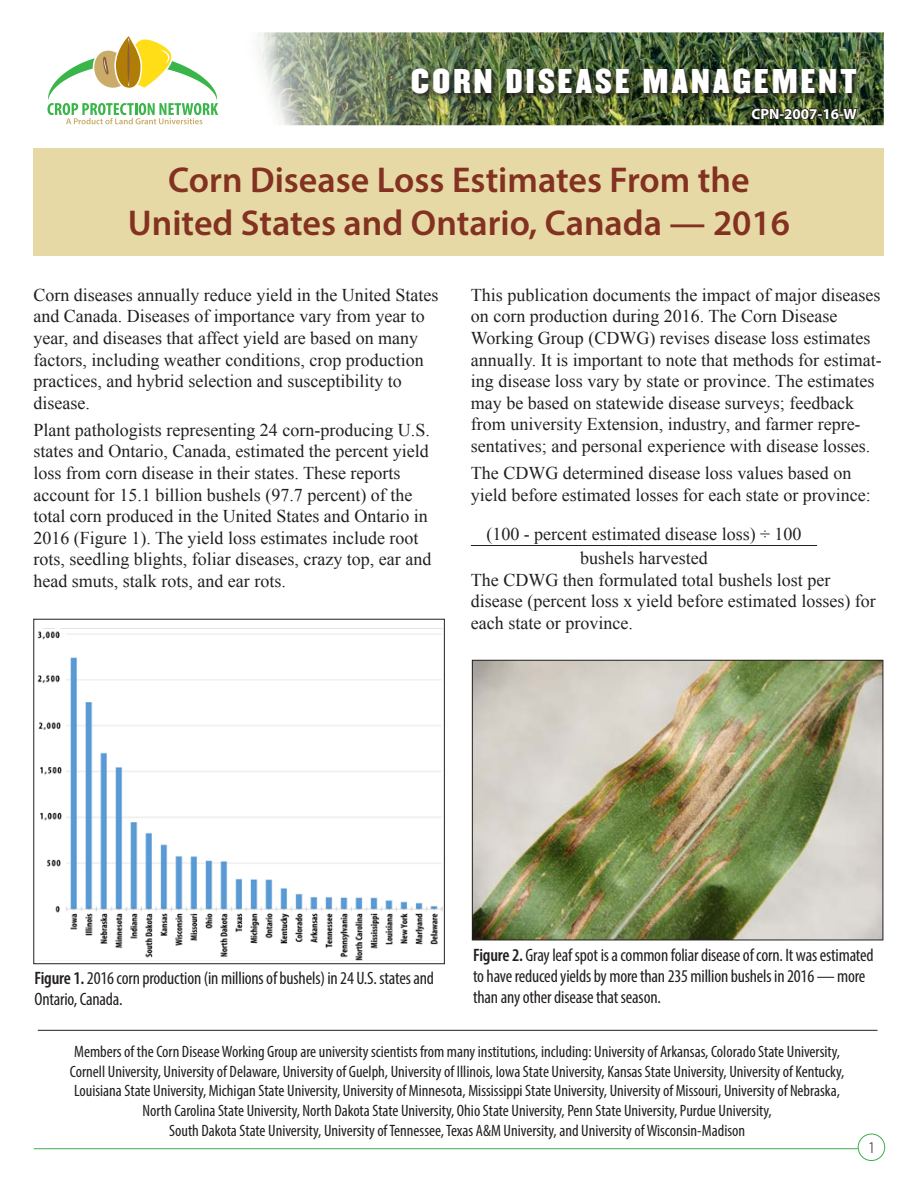
<style>
.page{position:relative;width:918px;height:1188px;background:#fff}
.page>*{position:absolute;margin:0;border:0;box-sizing:border-box;transform-origin:0 0}
.t1{font:600 36px/43.2px "Myriad Pro";color:#833121;text-align:center}
.t2{font:30px "Champion Middleweight";letter-spacing:.11em;color:#fff}
.Body_Text{font:18px/21.6px "Times New Roman";color:#231f20}
.Captions{font:condensed 18px/21px "Myriad Pro";letter-spacing:-.01em;color:#231f20}
.Body_Text___no_space{font:18px "Times New Roman";color:#231f20}
.Body_Text-2{font:condensed 16.5px/19.8px "Myriad Pro";color:#231f20;text-align:center}
.t3{font:300 16.5px "Myriad Pro";color:#231f20}
.t4{font:700 15px "Myriad Pro";color:#fff}
.s1{font-weight:600}
</style>
<div class="page">
<div style="left:858px;top:1134px;width:27px;height:27px;border:1px solid #40ae49;border-radius:50%"></div>
<hr style="left:34px;top:1148px;width:824px;height:1px;background:#40ae49">
<div style="left:34px;top:148px;width:850px;height:108px;background:#e6d9a5"></div>
<img style="left:258px;top:32px;width:626px;height:93px">
<div style="left:410px;top:67px;width:453px;height:33px;background:#231f20;opacity:.9"></div>
<img style="left:750px;top:82px;width:109px;height:44px">
<svg style="left:47px;top:36px;width:171px;height:88px"></svg>
<img style="left:37px;top:631px;width:405px;height:329px">
<div style="left:33px;top:619px;width:412px;height:345px;border:1px solid #231f20"></div>
<hr style="left:38px;top:1030px;width:839px;height:1px;background:#231f20">
<img style="left:474px;top:662px;width:407px;height:276px">
<div style="left:472px;top:660px;width:411px;height:280px;border:1px solid #231f20"></div>
<hr style="left:471px;top:545px;width:346px;height:1px;background:#231f20">
<p class="t2" style="left:411px;top:57px;width:447px">CORN DISEASE MANAGEMENT</p>
<p class="t4" style="left:751px;top:104px;width:107px">CPN-2007-16-W</p>
<p class="t1" style="left:128px;top:157px;width:664px">Corn Disease Loss Estimates From the<br>United States and Ontario, Canada — 2016</p>
<p class="Body_Text" style="left:33px;top:284px;width:406px">Corn diseases annually reduce yield in the United States and Canada. Diseases of importance vary from year to year, and diseases that affect yield are based on many factors, including weather conditions, crop production practices, and hybrid selection and susceptibility to disease.</p>
<p class="Body_Text" style="left:33px;top:419px;width:399px">Plant pathologists representing 24 corn-producing U.S. states and Ontario, Canada, estimated the percent yield loss from corn disease in their states. These reports account for 15.1 billion bushels (97.7 percent) of the total corn produced in the United States and Ontario in 2016 (Figure 1). The yield loss estimates include root rots, seedling blights, foliar diseases, crazy top, ear and head smuts, stalk rots, and ear rots.</p>
<p class="Body_Text" style="left:471px;top:284px;width:412px">This publication documents the impact of major diseases on corn production during 2016. The Corn Disease Working Group (CDWG) revises disease loss estimates annually. It is important to note that methods for estimat&shy;ing disease loss vary by state or province. The estimates may be based on statewide disease surveys; feedback from university Extension, industry, and farmer repre&shy;sentatives; and personal experience with disease losses.</p>
<p class="Body_Text" style="left:471px;top:462px;width:401px">The CDWG determined disease loss values based on yield before estimated losses for each state or province:</p>
<p class="Body_Text___no_space" style="left:486px;top:521px;width:317px">(100 - percent estimated disease loss) ÷ 100</p>
<p class="Body_Text___no_space" style="left:580px;top:546px;width:129px">bushels harvested</p>
<p class="Body_Text" style="left:471px;top:569px;width:406px">The CDWG then formulated total bushels lost per disease (percent loss x yield before estimated losses) for each state or province.</p>
<p class="Captions" style="left:473px;top:944px;width:402px"><span class="s1">Figure 2.</span> Gray leaf spot is a common foliar disease of corn. It was estimated to have reduced yields by more than 235 million bushels in 2016 — more than any other disease that season.</p>
<p class="Body_Text-2" style="left:70px;top:1041px;width:776px">Members of the Corn Disease Working Group are university scientists from many institutions, including: University of Arkansas, Colorado State University, Cornell University, University of Delaware, University of Guelph, University of Illinois, Iowa State University, Kansas State University, University of Kentucky, Louisiana State University, Michigan State University, University of Minnesota, Mississippi State University, University of Missouri, University of Nebraska, North Carolina State University, North Dakota State University, Ohio State University, Penn State University, Purdue University,<br>South Dakota State University, University of Tennessee, Texas A&amp;M University, and University of Wisconsin-Madison</p>
<p class="Captions" style="left:34px;top:968px;width:401px"><span class="s1">Figure 1.</span> 2016 corn production (in millions of bushels) in 24 U.S. states and<br>Ontario, Canada.</p>
<p class="t3" style="left:868px;top:1138px;width:10px">1</p>
</div>
